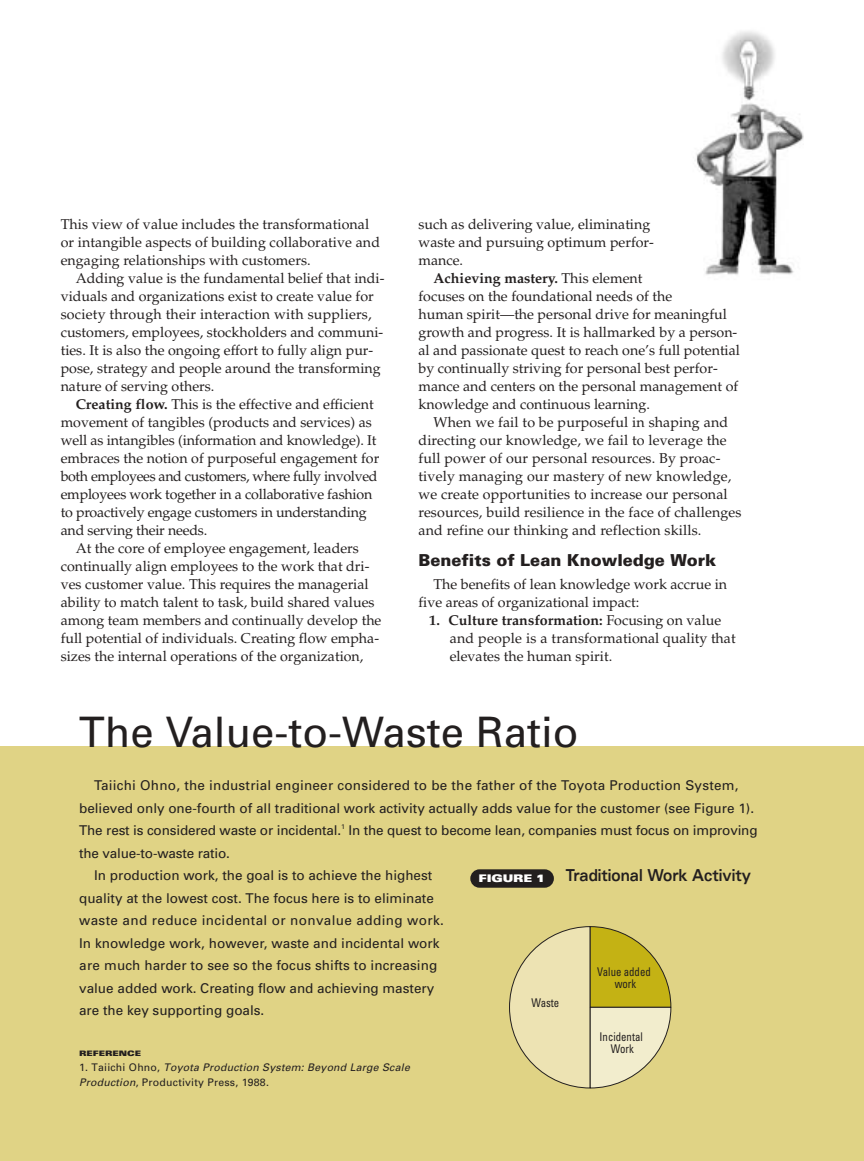
<style>
.page{position:relative;width:864px;height:1161px;background:#fff}
.page>*{position:absolute;margin:0;border:0;box-sizing:border-box;transform-origin:0 0}
.t1{font:42px "Univers";color:#231f1f}
.t2{font:900 16.5px "Univers";color:#231f1f}
.t3{font:700 expanded 16.5px "Univers";color:#231f1f;scale:.75 1}
.t4{font:14.25px/18px "Palatino";color:#231f1f}
.t5{font:13.5px/22.5px "Univers";color:#231f1f}
.t6{font:13.5px "Univers";letter-spacing:.03em;color:#231f1f}
.t7{font:condensed 12px/12px "Univers";color:#231f1f;text-align:center;scale:.9 1}
.t8{font:italic 10.5px/15px "Univers";color:#231f1f}
.t9{font:900 expanded 10.5px "Univers";letter-spacing:-.015em;color:#fff}
.t10{font:900 expanded 7.5px "Univers";color:#231f1f}
.t11{font:6.75px "Univers";color:#231f1f}
.s1{font-weight:700}
.s2{font-style:normal}
</style>
<div class="page">
<img style="left:696px;top:31px;width:107px;height:244px">
<div style="left:0;top:747px;width:864px;height:414px;background:#e0d385"></div>
<div style="left:470px;top:869px;width:84px;height:19px;background:#231f1f;border-radius:9px"></div>
<svg style="left:509px;top:926px;width:162px;height:162px"></svg>
<p class="t4" style="left:61px;top:217px;width:321px">This view of value includes the transformational or intangible aspects of building collaborative and engaging relationships with customers.</p>
<p class="t4" style="left:61px;top:271px;width:325px;text-indent:15px">Adding value is the fundamental belief that indi&shy;viduals and organizations exist to create value for society through their interaction with suppliers, customers, employees, stockholders and communi&shy;ties. It is also the ongoing effort to fully align pur&shy;pose, strategy and people around the transforming nature of serving others.</p>
<p class="t4" style="left:61px;top:397px;width:320px;text-indent:15px"><span class="s1">Creating flow.</span> This is the effective and efficient movement of tangibles (products and services) as well as intangibles (information and knowledge). It embraces the notion of purposeful engagement for both employees and customers, where fully involved employees work together in a collaborative fashion to proactively engage customers in understanding and serving their needs.</p>
<p class="t4" style="left:61px;top:541px;width:322px;text-indent:15px">At the core of employee engagement, leaders continually align employees to the work that dri&shy;ves customer value. This requires the managerial ability to match talent to task, build shared values among team members and continually develop the full potential of individuals. Creating flow empha&shy;sizes the internal operations of the organization,</p>
<p class="t4" style="left:419px;top:217px;width:237px">such as delivering value, eliminating waste and pursuing optimum perfor&shy;mance.</p>
<p class="t4" style="left:418px;top:271px;width:323px;text-indent:15px"><span class="s1">Achieving mastery.</span> This element<br>focuses on the foundational needs of the<br>human spirit—the personal drive for meaningful growth and progress. It is hallmarked by a person&shy;al and passionate quest to reach one’s full potential by continually striving for personal best perfor&shy;mance and centers on the personal management of knowledge and continuous learning.</p>
<p class="t4" style="left:418px;top:415px;width:325px;text-indent:15px">When we fail to be purposeful in shaping and directing our knowledge, we fail to leverage the full power of our personal resources. By proac&shy;tively managing our mastery of new knowledge, we create opportunities to increase our personal resources, build resilience in the face of challenges and refine our thinking and reflection skills.</p>
<p class="t2" style="left:418px;top:554px;width:299px">Benefits of Lean Knowledge Work</p>
<p class="t4" style="left:419px;top:576px;width:310px;text-indent:15px">The benefits of lean knowledge work accrue in five areas of organizational impact:</p>
<p class="t4" style="left:450px;top:612px;width:288px;text-indent:-20px"><span class="s1">1. Culture transformation:</span> Focusing on value and people is a transformational quality that elevates the human spirit.</p>
<h1 class="t1" style="left:79px;top:717px;width:501px">The Value-to-Waste Ratio</h1>
<p class="t5" style="left:79px;top:776px;width:677px;text-indent:15px">Taiichi Ohno, the industrial engineer considered to be the father of the Toyota Production System, believed only one-fourth of all traditional work activity actually adds value for the customer (see Figure 1).<br>The rest is considered waste or incidental.</p>
<p class="t11" style="left:341px;top:824px;width:5px">1</p>
<p class="t5" style="left:348px;top:821px;width:411px">In the quest to become lean, companies must focus on improving</p>
<p class="t5" style="left:79px;top:843px;width:152px">the value-to-waste ratio.</p>
<p class="t5" style="left:94px;top:866px;width:340px">In production work, the goal is to achieve the highest</p>
<p class="t5" style="left:79px;top:888px;width:356px">quality at the lowest cost. The focus here is to eliminate</p>
<p class="t6" style="left:79px;top:916px;width:366px">waste and reduce incidental or nonvalue adding work.</p>
<p class="t5" style="left:79px;top:933px;width:362px">In knowledge work, however, waste and incidental work</p>
<p class="t5" style="left:79px;top:956px;width:360px">are much harder to see so the focus shifts to increasing</p>
<p class="t5" style="left:79px;top:978px;width:357px">value added work. Creating flow and achieving mastery</p>
<p class="t5" style="left:79px;top:1001px;width:187px">are the key supporting goals.</p>
<p class="t10" style="left:79px;top:1050px;width:63px">REFERENCE</p>
<p class="t8" style="left:79px;top:1061px;width:334px"><span class="s2">1 . T a i i c h i O h n o ,</span> Toyota Production System: Beyond Large Scale<br>Production<span class="s2">, Productivity Press, 1988.</span></p>
<p class="t9" style="left:479px;top:875px;width:68px">FIGURE 1</p>
<p class="t3" style="left:566px;top:869px;width:248px">Traditional Work Activity</p>
<p class="t7" style="left:532px;top:997px;width:32px">Waste</p>
<p class="t7" style="left:597px;top:967px;width:61px">Value added work</p>
<p class="t7" style="left:600px;top:1032px;width:49px">Incidental<br>Work</p>
</div>
